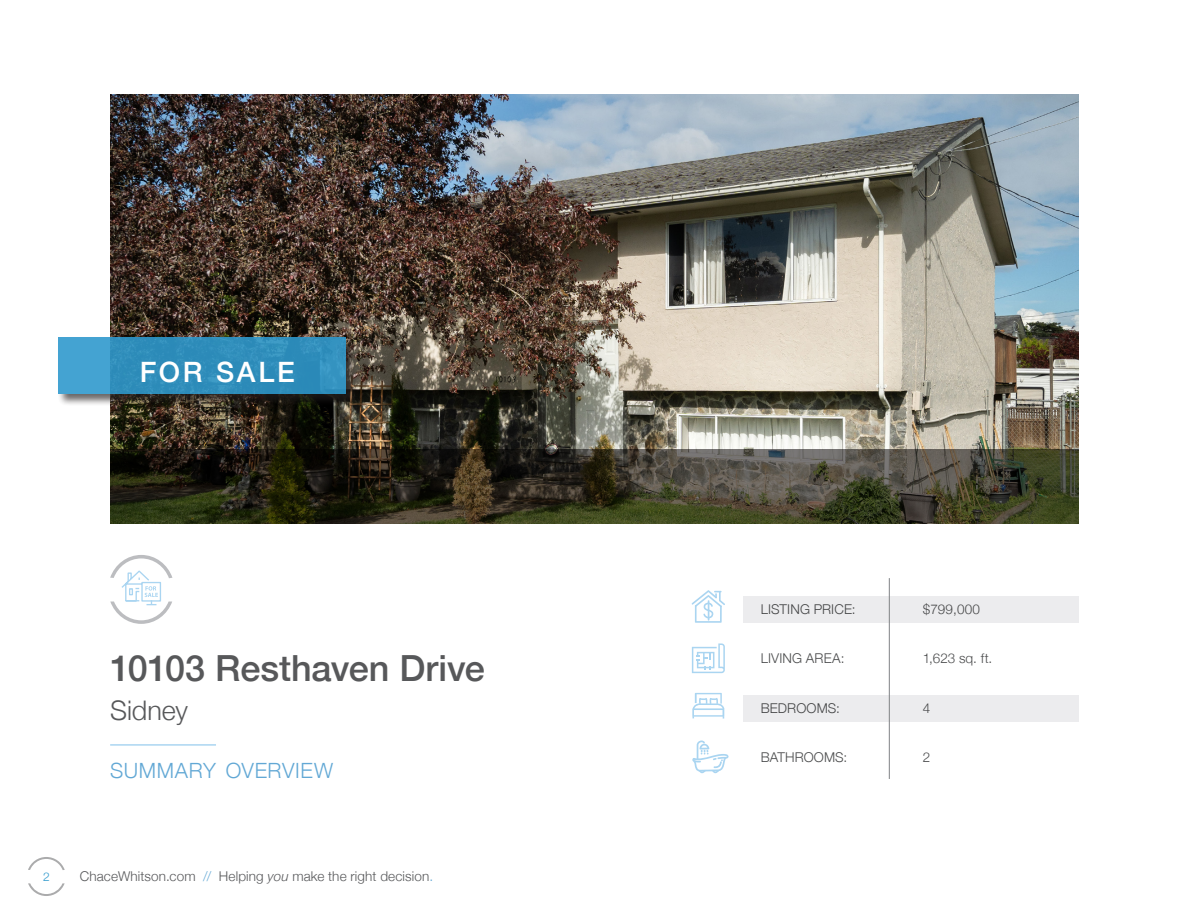
<style>
.page{position:relative;width:1188px;height:918px;background:#fff}
.page>*{position:absolute;margin:0;border:0;box-sizing:border-box;transform-origin:0 0}
.t1{font:500 36px "Helvetica Neue";letter-spacing:-.005em;color:#57585a}
.t2{font:500 28.05px "Helvetica Neue";letter-spacing:.095em;color:#fff}
.t3{font:300 27px "Helvetica Neue";letter-spacing:-.005em;color:#57585a}
.t4{font:300 21px "Helvetica Neue";letter-spacing:.03em;color:#62a8d5}
.t5{font:300 13.5px "Helvetica Neue";letter-spacing:.01em;color:#4b4c4d}
.t6{font:300 13.5px "Helvetica Neue";letter-spacing:.01em;color:#57585a}
.t7{font:300 12px "Helvetica Neue";color:#2f99cd}
.s1{color:#62a8d5}
.s2{font-style:italic}
</style>
<div class="page">
<svg style="left:28px;top:857px;width:37px;height:13px"></svg>
<svg style="left:28px;top:883px;width:37px;height:13px"></svg>
<div style="left:743px;top:597px;width:335px;height:26px;background:#ececee"></div>
<div style="left:743px;top:695px;width:335px;height:27px;background:#ececee"></div>
<img style="left:110px;top:94px;width:968px;height:355px">
<div style="left:57px;top:336px;width:301px;height:70px;background:#231f20;opacity:.75"></div>
<div style="left:58px;top:337px;width:287px;height:57px;background:linear-gradient(to right,#3c9ac8,#2b89b6)"></div>
<svg style="left:110px;top:449px;width:968px;height:74px;background:#373625"></svg>
<hr style="left:110px;top:744px;width:106px;height:2px;background:#aad5f1">
<svg style="left:692px;top:643px;width:33px;height:30px"></svg>
<svg style="left:110px;top:555px;width:62px;height:69px"></svg>
<svg style="left:692px;top:590px;width:33px;height:33px"></svg>
<svg style="left:692px;top:693px;width:32px;height:26px"></svg>
<svg style="left:692px;top:741px;width:37px;height:32px"></svg>
<hr style="left:889px;top:578px;width:1px;height:201px;background:#808285">
<p class="t2" style="left:140px;top:350px;width:156px">FOR SALE</p>
<p class="t1" style="left:110px;top:639px;width:376px">10103 Resthaven Drive</p>
<p class="t3" style="left:110px;top:689px;width:79px">Sidney</p>
<p class="t4" style="left:110px;top:753px;width:224px">SUMMARY OVERVIEW</p>
<p class="t7" style="left:43px;top:867px;width:8px">2</p>
<p class="t6" style="left:80px;top:865px;width:355px">ChaceWhitson.com <span class="s1">//</span> Helping <span class="s2">you</span> make the right decision<span class="s1">.</span></p>
<p class="t5" style="left:761px;top:598px;width:96px">LISTING PRICE:</p>
<p class="t5" style="left:923px;top:598px;width:59px">$799,000</p>
<p class="t5" style="left:761px;top:647px;width:85px">LIVING AREA:</p>
<p class="t5" style="left:923px;top:647px;width:71px">1,623 sq. ft.</p>
<p class="t5" style="left:761px;top:697px;width:81px">BEDROOMS:</p>
<p class="t5" style="left:923px;top:697px;width:9px">4</p>
<p class="t5" style="left:761px;top:746px;width:88px">BATHROOMS:</p>
<p class="t5" style="left:923px;top:746px;width:9px">2</p>
</div>
